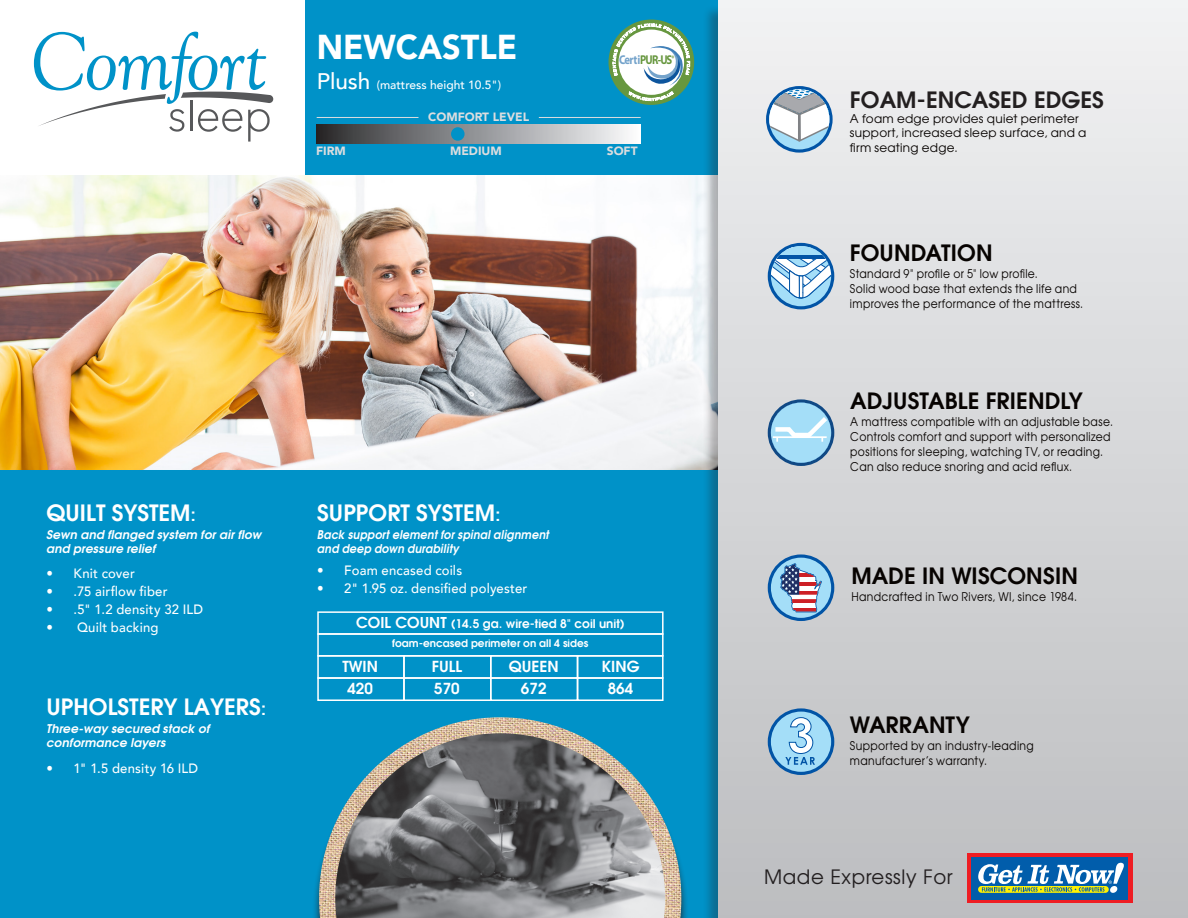
<style>
.page{position:relative;width:1188px;height:918px;background:#fff}
.page>*{position:absolute;margin:0;border:0;box-sizing:border-box;transform-origin:0 0}
.t1{font:900 34.5px "Avenir";color:#fff;scale:.94 1}
.t2{font:600 22.5px "Avant Garde";color:#070301}
.t3{font:600 22.5px "Avant Garde";color:#fff}
.t4{font:600 22.5px "Avant Garde";color:#231f20}
.t5{font:19.65px "Te X Gyre Adventor";letter-spacing:.03em;color:#231f20}
.t6{font:600 15.3px/22.2px "Avant Garde";color:#fff;text-align:center}
.t7{font:500 13.5px "Avenir";letter-spacing:.015em;color:#fff}
.t8{font:700 12.75px "Myriad Pro";letter-spacing:-.05em;color:#67973f;scale:.83 1}
.t9{font:12px/15px "Te X Gyre Adventor";letter-spacing:.03em;color:#070301;scale:.9 1}
.t10{font:italic 700 12px/14.4px "Te X Gyre Adventor";letter-spacing:.015em;color:#fff}
.t11{font:12px/14.4px "Te X Gyre Adventor";letter-spacing:.03em;color:#070301}
.t12{font:italic 700 12px/14.4px "Te X Gyre Adventor";letter-spacing:.015em;color:#fff;scale:.92 1}
.t13{font:600 12px "Avant Garde";color:#fff}
.t14{font:500 12px "Avenir";color:#fff}
.t15{font:900 12px "Avenir";color:#dcdddf}
.t16{font:600 10.5px "Avant Garde";color:#fff}
.s1{font-size:22.5px}
.s2{color:#74a3cb}
.s3{font-size:15px}
.s4{font-family:"Avenir";font-weight:500;font-size:13.5px}
</style>
<div class="page">
<div style="left:0;top:0;width:852px;height:918px;background:#0092c8"></div>
<div style="left:0;top:0;width:305px;height:177px;background:#fff"></div>
<svg style="left:34px;top:32px;width:239px;height:110px"></svg>
<img style="left:0;top:176px;width:702px;height:294px">
<div style="left:702px;top:4px;width:486px;height:914px;background:#231f20;opacity:.33"></div>
<div style="left:719px;top:0;width:469px;height:918px;background:linear-gradient(to bottom,#f1f2f3,#bcbdc0)"></div>
<div style="left:316px;top:125px;width:324px;height:18px;background:linear-gradient(to right,#2c2d2f,#fbfcff)"></div>
<div style="left:451px;top:127px;width:14px;height:14px;background:#0092c8;border-radius:50%"></div>
<hr style="left:317px;top:117px;width:101px;height:1px;background:#dcdddf">
<hr style="left:539px;top:117px;width:102px;height:1px;background:#dcdddf">
<div style="left:317px;top:611px;width:347px;height:24px;border:2px solid #fff"></div>
<div style="left:317px;top:633px;width:347px;height:24px;border:2px solid #fff"></div>
<div style="left:317px;top:655px;width:88px;height:24px;border:2px solid #fff"></div>
<div style="left:317px;top:677px;width:88px;height:24px;border:2px solid #fff"></div>
<div style="left:403px;top:655px;width:89px;height:24px;border:2px solid #fff"></div>
<div style="left:403px;top:677px;width:89px;height:24px;border:2px solid #fff"></div>
<div style="left:490px;top:655px;width:88px;height:24px;border:2px solid #fff"></div>
<div style="left:490px;top:677px;width:88px;height:24px;border:2px solid #fff"></div>
<div style="left:577px;top:655px;width:87px;height:24px;border:2px solid #fff"></div>
<div style="left:577px;top:677px;width:87px;height:24px;border:2px solid #fff"></div>
<div style="left:312px;top:723px;width:376px;height:195px;background:#231f20;opacity:.75"></div>
<img style="left:319px;top:717px;width:362px;height:201px">
<img style="left:335px;top:733px;width:330px;height:185px">
<svg style="left:768px;top:399px;width:66px;height:67px;background:#9fc9e1"></svg>
<hr style="left:773px;top:436px;width:54px;height:2px;background:#fff">
<svg style="left:768px;top:243px;width:66px;height:66px;background:#9dc2df"></svg>
<svg style="left:768px;top:708px;width:66px;height:67px;background:#92c0de"></svg>
<svg style="left:766px;top:86px;width:67px;height:67px;background:#b6cada"></svg>
<svg style="left:768px;top:554px;width:66px;height:67px;background:#93a9c5"></svg>
<div style="left:967px;top:853px;width:165px;height:50px;background:#ee1d23"></div>
<div style="left:971px;top:857px;width:157px;height:42px;background:#015dab"></div>
<svg style="left:978px;top:863px;width:146px;height:30px"></svg>
<svg style="left:609px;top:20px;width:85px;height:85px"></svg>
<h1 class="t1" style="left:317px;top:17px;width:215px">NEWCASTLE</h1>
<p class="t14" style="left:317px;top:75px;width:186px"><span class="s1">Plush</span> (mattress height 10.5")</p>
<p class="t15" style="left:428px;top:107px;width:103px">COMFORT LEVEL</p>
<p class="t8" style="left:619px;top:52px;width:68px"><span class="s2">Certi</span>PUR-US<sup>®</sup></p>
<p class="t15" style="left:316px;top:141px;width:31px">FIRM</p>
<p class="t15" style="left:450px;top:141px;width:53px">MEDIUM</p>
<p class="t15" style="left:607px;top:141px;width:32px">SOFT</p>
<h2 class="t3" style="left:46px;top:496px;width:152px">QUILT SYSTEM:</h2>
<p class="t10" style="left:46px;top:526px;width:217px">Sewn and flanged system for air flow and pressure relief</p>
<p class="t7" style="left:46px;top:562px;width:90px">• Knit cover</p>
<p class="t7" style="left:46px;top:580px;width:123px">• .75 airflow fiber</p>
<p class="t7" style="left:46px;top:598px;width:158px">• .5" 1.2 density 32 ILD</p>
<p class="t7" style="left:46px;top:616px;width:113px">• Quilt backing</p>
<h2 class="t3" style="left:46px;top:689px;width:222px">UPHOLSTERY LAYERS:</h2>
<p class="t10" style="left:46px;top:720px;width:165px">Three-way secured stack of conformance layers</p>
<p class="t7" style="left:46px;top:756px;width:153px">• 1" 1.5 density 16 ILD</p>
<h2 class="t3" style="left:317px;top:496px;width:186px">SUPPORT SYSTEM:</h2>
<p class="t12" style="left:317px;top:526px;width:254px">Back support element for spinal alignment and deep down durability</p>
<p class="t7" style="left:317px;top:559px;width:146px">• Foam encased coils</p>
<p class="t7" style="left:317px;top:577px;width:212px">• 2" 1.95 oz. densified polyester</p>
<p class="t13" style="left:356px;top:615px;width:270px"><span class="s3">COIL COUNT</span> (14<span class="s4">.</span>5 ga<span class="s4">.</span> wire-tied 8" coil unit)</p>
<p class="t16" style="left:392px;top:635px;width:198px">foam-encased perimeter on all 4 sides</p>
<p class="t6" style="left:342px;top:654px;width:37px">TWIN<br>420</p>
<p class="t6" style="left:432px;top:654px;width:32px;text-align:left">FULL<br>570</p>
<p class="t6" style="left:509px;top:654px;width:51px">QUEEN<br>672</p>
<p class="t6" style="left:602px;top:654px;width:39px">KING<br>864</p>
<h2 class="t4" style="left:850px;top:83px;width:255px">FOAM-ENCASED EDGES</h2>
<p class="t11" style="left:850px;top:110px;width:238px">A foam edge provides quiet perimeter support, increased sleep surface, and a firm seating edge.</p>
<h2 class="t2" style="left:850px;top:236px;width:144px">FOUNDATION</h2>
<p class="t9" style="left:850px;top:265px;width:261px">Standard 9" profile or 5" low profile.<br>Solid wood base that extends the life and improves the performance of the mattress.</p>
<h2 class="t2" style="left:850px;top:384px;width:234px">ADJUSTABLE FRIENDLY</h2>
<p class="t9" style="left:850px;top:413px;width:293px">A mattress compatible with an adjustable base.<br>Controls comfort and support with personalized positions for sleeping, watching TV, or reading.<br>Can also reduce snoring and acid reflux.</p>
<h2 class="t2" style="left:851px;top:558px;width:228px">MADE IN WISCONSIN</h2>
<p class="t9" style="left:851px;top:588px;width:252px">Handcrafted in Two Rivers, WI, since 1984.</p>
<h2 class="t2" style="left:850px;top:708px;width:121px">WARRANTY</h2>
<p class="t9" style="left:850px;top:737px;width:206px">Supported by an industry-leading manufacturer’s warranty.</p>
<h3 class="t5" style="left:764px;top:861px;width:190px">Made Expressly For</h3>
</div>
